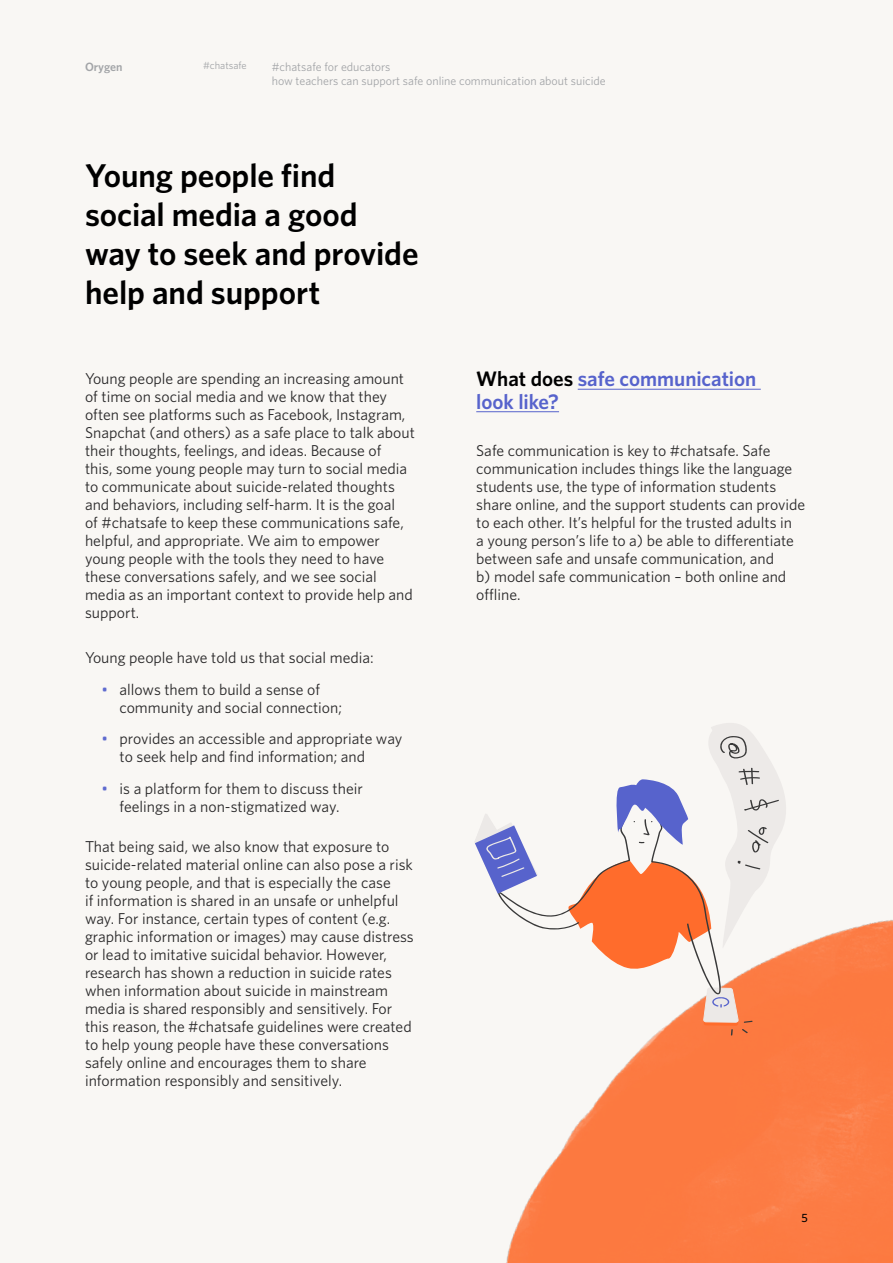
<style>
.page{position:relative;width:893px;height:1263px;background:#f9f7f4}
.page>*{position:absolute;margin:0;border:0;box-sizing:border-box;transform-origin:0 0}
.t1{font:600 33px/39px "Whitney HTF";letter-spacing:-.005em;color:#000}
.t2{font:600 21px/22.5px "Whitney HTF";letter-spacing:-.005em;color:#5763cc}
.t3{font:15.75px/18px "Whitney HTF";color:#292829}
.t4{font:12px/14.4px "Whitney HTF";color:#a3a5a8}
.t5{font:600 12px "Whitney HTF";color:#a3a5a8}
.t6{font:500 12px "Whitney HTF";color:#000}
.t7{font:10.5px "Whitney HTF";color:#a3a5a8}
.s1{color:#5f6bcf}
.s2{color:#000}
</style>
<div class="page">
<hr style="left:578px;top:389px;width:183px;height:1px;background:#5763cc">
<hr style="left:476px;top:411px;width:83px;height:1px;background:#5763cc">
<img style="left:506px;top:920px;width:387px;height:343px">
<svg style="left:498px;top:894px;width:224px;height:102px"></svg>
<svg style="left:474px;top:814px;width:64px;height:80px"></svg>
<svg style="left:703px;top:987px;width:50px;height:48px"></svg>
<svg style="left:568px;top:723px;width:220px;height:249px"></svg>
<p class="t5" style="left:85px;top:59px;width:39px">Orygen</p>
<p class="t7" style="left:203px;top:59px;width:45px">#chatsafe</p>
<p class="t4" style="left:272px;top:59px;width:336px">#chatsafe for educators<br>how teachers can support safe online communication about suicide</p>
<h1 class="t1" style="left:85px;top:155px;width:335px">Young people find social media a good way to seek and provide help and support</h1>
<p class="t3" style="left:85px;top:369px;width:331px">Young people are spending an increasing amount of time on social media and we know that they often see platforms such as Facebook, Instagram, Snapchat (and others) as a safe place to talk about their thoughts, feelings, and ideas. Because of<br>this, some young people may turn to social media to communicate about suicide-related thoughts and behaviors, including self-harm. It is the goal<br>of #chatsafe to keep these communications safe, helpful, and appropriate. We aim to empower young people with the tools they need to have these conversations safely, and we see social media as an important context to provide help and support.</p>
<p class="t3" style="left:85px;top:648px;width:290px">Young people have told us that social media:</p>
<p class="t3" style="left:120px;top:680px;width:224px;text-indent:-18px"><span class="s1">•</span> allows them to build a sense of community and social connection;</p>
<p class="t3" style="left:120px;top:729px;width:284px;text-indent:-18px"><span class="s1">•</span> provides an accessible and appropriate way to seek help and find information; and</p>
<p class="t3" style="left:102px;top:779px;width:263px;text-align:center"><span class="s1">•</span> is a platform for them to discuss their feelings in a non-stigmatized way.</p>
<p class="t3" style="left:85px;top:837px;width:330px">That being said, we also know that exposure to suicide-related material online can also pose a risk to young people, and that is especially the case<br>if information is shared in an unsafe or unhelpful way. For instance, certain types of content (e.g. graphic information or images) may cause distress or lead to imitative suicidal behavior. However, research has shown a reduction in suicide rates when information about suicide in mainstream media is shared responsibly and sensitively. For this reason, the #chatsafe guidelines were created to help young people have these conversations safely online and encourages them to share information responsibly and sensitively.</p>
<h2 class="t2" style="left:476px;top:367px;width:282px"><span class="s2">What does</span> safe communication look like?</h2>
<p class="t3" style="left:476px;top:441px;width:330px">Safe communication is key to #chatsafe. Safe communication includes things like the language students use, the type of information students share online, and the support students can provide to each other. It’s helpful for the trusted adults in<br>a young person’s life to a) be able to differentiate between safe and unsafe communication, and<br>b) model safe communication – both online and offline.</p>
<p class="t6" style="left:802px;top:1211px;width:8px">5</p>
</div>
